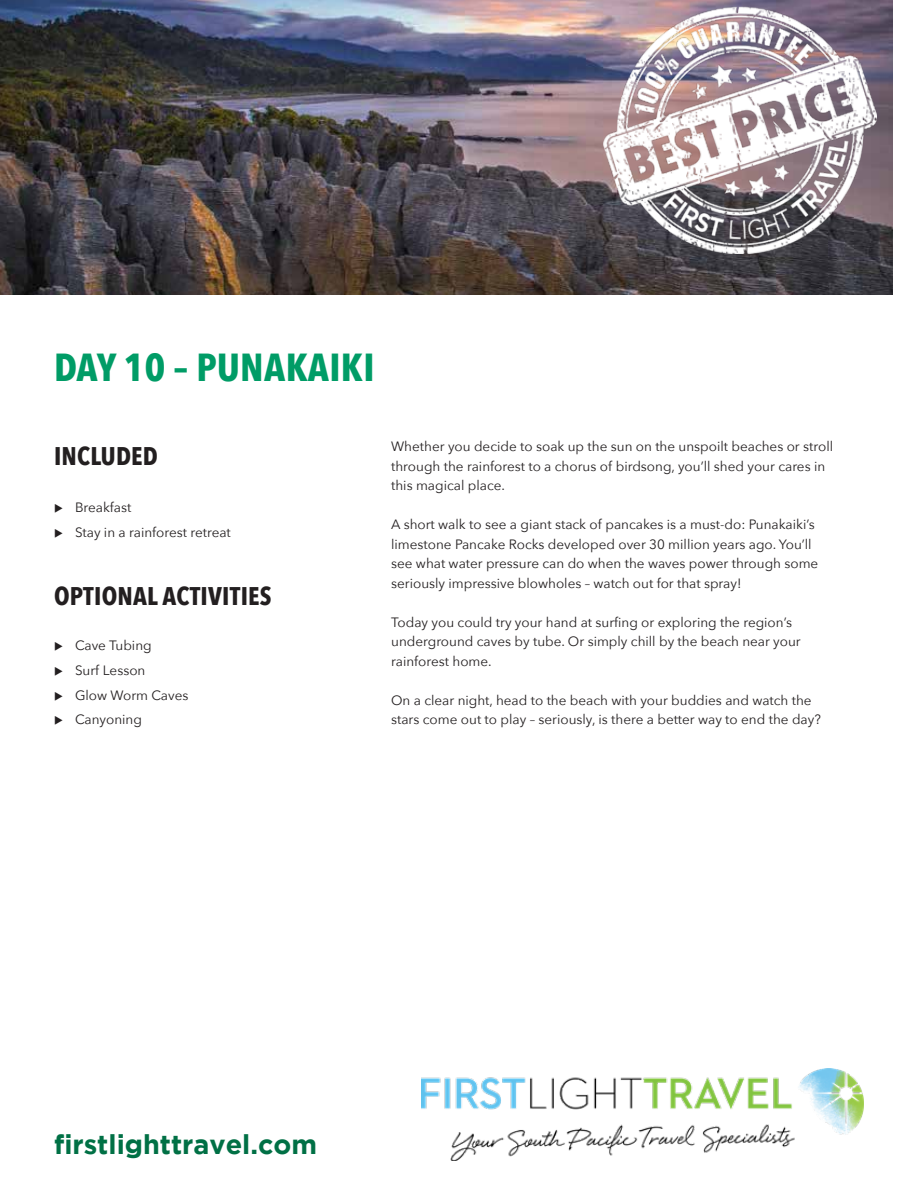
<style>
.page{position:relative;width:918px;height:1188px;background:#fff}
.page>*{position:absolute;margin:0;border:0;box-sizing:border-box;transform-origin:0 0}
.t1{font:700 39px "Avenir Next Condensed";letter-spacing:.01em;color:#009c66}
.t2{font:700 27px "Gotham";color:#007045}
.t3{font:700 25.5px "Avenir Next Condensed";letter-spacing:.01em;color:#231f20}
.t4{font:13.5px/19.5px "Avenir Next";color:#231f20}
</style>
<div class="page">
<img style="left:0;top:0;width:893px;height:294px">
<img style="left:603px;top:5px;width:274px;height:248px">
<img style="left:421px;top:1068px;width:443px;height:93px">
<h1 class="t1" style="left:54px;top:343px;width:322px">DAY 10 – PUNAKAIKI</h1>
<h3 class="t3" style="left:54px;top:440px;width:106px">INCLUDED</h3>
<p class="t4" style="left:54px;top:497px;width:79px">◆ Breakfast</p>
<p class="t4" style="left:54px;top:522px;width:178px">◆ Stay in a rainforest retreat</p>
<h3 class="t3" style="left:54px;top:581px;width:219px">OPTIONAL ACTIVITIES</h3>
<p class="t4" style="left:54px;top:635px;width:99px">◆ Cave Tubing</p>
<p class="t4" style="left:54px;top:660px;width:93px">◆ Surf Lesson</p>
<p class="t4" style="left:54px;top:685px;width:136px">◆ Glow Worm Caves</p>
<p class="t4" style="left:54px;top:709px;width:89px">◆ Canyoning</p>
<p class="t4" style="left:391px;top:436px;width:443px">Whether you decide to soak up the sun on the unspoilt beaches or stroll through the rainforest to a chorus of birdsong, you’ll shed your cares in this magical place.</p>
<p class="t4" style="left:391px;top:514px;width:429px">A short walk to see a giant stack of pancakes is a must-do: Punakaiki’s limestone Pancake Rocks developed over 30 million years ago. You’ll see what water pressure can do when the waves power through some seriously impressive blowholes – watch out for that spray!</p>
<p class="t4" style="left:391px;top:612px;width:411px">Today you could try your hand at surfing or exploring the region’s underground caves by tube. Or simply chill by the beach near your rainforest home.</p>
<p class="t4" style="left:391px;top:690px;width:431px">On a clear night, head to the beach with your buddies and watch the stars come out to play – seriously, is there a better way to end the day?</p>
<h2 class="t2" style="left:54px;top:1129px;width:265px">firstlighttravel.com</h2>
</div>
